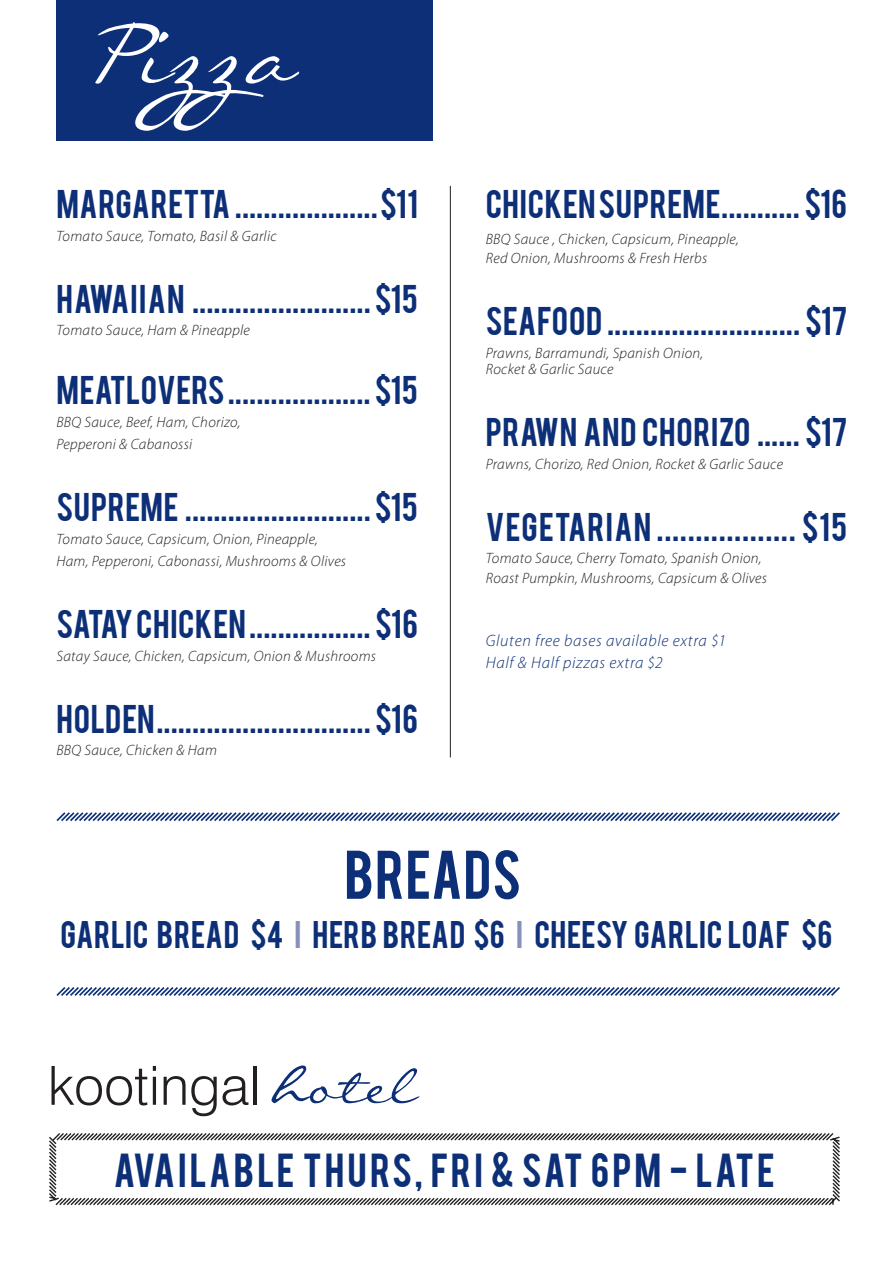
<style>
.page{position:relative;width:893px;height:1263px;background:#fff}
.page>*{position:absolute;margin:0;border:0;box-sizing:border-box;transform-origin:0 0}
.t1{font:118.2px "Callie Hand";letter-spacing:-.02em;color:#fff}
.t2{font:300 54px "Swiss 721 BT";color:#231f20}
.t3{font:54px "Bebas";letter-spacing:.02em;color:#0c2f77}
.t4{font:37.5px "Bebas";letter-spacing:.075em;color:#0c2f77}
.t5{font:31.5px "Bebas";letter-spacing:.02em;color:#0c2f77}
.t6{font:31.5px "Bebas";letter-spacing:.04em;color:#0c2f77}
.t7{font:31.5px "Bebas";color:#0c2f77}
.t8{font:30.3px "Bebas";letter-spacing:.02em;color:#0c2f77}
.t9{font:italic 300 16.5px/22.5px "Myriad Pro";letter-spacing:.04em;color:#0c2f77}
.t10{font:italic 300 15px/22.5px "Myriad Pro";letter-spacing:.02em;color:#231f20}
.s1{color:#888fb9}
.s2{font-family:"Callie Hand";font-weight:400;font-size:75.9px;color:#0c2f77}
</style>
<div class="page">
<div style="left:56px;top:0;width:376px;height:141px;background:#0c2f77"></div>
<svg style="left:56px;top:812px;width:784px;height:10px"></svg>
<svg style="left:56px;top:987px;width:784px;height:9px"></svg>
<svg style="left:49px;top:1133px;width:791px;height:73px"></svg>
<hr style="left:450px;top:186px;width:1px;height:571px;background:#231f20">
<h1 class="t1" style="left:82px;top:12px;width:217px">Pizza</h1>
<h3 class="t5" style="left:56px;top:181px;width:363px">MARGARETTA....................$11</h3>
<p class="t10" style="left:56px;top:225px;width:222px">Tomato Sauce, Tomato, Basil &amp; Garlic</p>
<h3 class="t6" style="left:56px;top:276px;width:363px">HAWAIIAN .........................$15</h3>
<p class="t10" style="left:56px;top:319px;width:195px">Tomato Sauce, Ham &amp; Pineapple</p>
<h3 class="t7" style="left:56px;top:367px;width:363px">MEATLOVERS....................$15</h3>
<p class="t10" style="left:56px;top:411px;width:185px">BBQ Sauce, Beef, Ham, Chorizo,<br>Pepperoni &amp; Cabanossi</p>
<h3 class="t5" style="left:56px;top:484px;width:363px">SUPREME ..........................$15</h3>
<p class="t10" style="left:56px;top:528px;width:291px">Tomato Sauce, Capsicum, Onion, Pineapple,<br>Ham, Pepperoni, Cabonassi, Mushrooms &amp; Olives</p>
<h3 class="t5" style="left:56px;top:601px;width:363px">SATAY CHICKEN................. $16</h3>
<p class="t10" style="left:56px;top:645px;width:321px">Satay Sauce, Chicken, Capsicum, Onion &amp; Mushrooms</p>
<h3 class="t5" style="left:56px;top:696px;width:363px">HOLDEN..............................$16</h3>
<p class="t10" style="left:56px;top:739px;width:162px">BBQ Sauce, Chicken &amp; Ham</p>
<h3 class="t5" style="left:486px;top:181px;width:363px">CHICKEN SUPREME........... $16</h3>
<p class="t10" style="left:486px;top:229px;width:255px;line-height:19.5px">BBQ Sauce , Chicken, Capsicum, Pineapple,<br>Red Onion, Mushrooms &amp; Fresh Herbs</p>
<h3 class="t5" style="left:486px;top:298px;width:363px">SEAFOOD ........................... $17</h3>
<p class="t10" style="left:486px;top:345px;width:219px;line-height:16.5px">Prawns, Barramundi, Spanish Onion,<br>Rocket &amp; Garlic Sauce</p>
<h3 class="t5" style="left:486px;top:409px;width:363px">PRAWN AND CHORIZO ...... $17</h3>
<p class="t10" style="left:486px;top:453px;width:299px">Prawns, Chorizo, Red Onion, Rocket &amp; Garlic Sauce</p>
<h3 class="t6" style="left:486px;top:504px;width:363px">VEGETARIAN .................. $15</h3>
<p class="t10" style="left:486px;top:549px;width:283px;line-height:19.5px">Tomato Sauce, Cherry Tomato, Spanish Onion,<br>Roast Pumpkin, Mushrooms, Capsicum &amp; Olives</p>
<p class="t9" style="left:486px;top:629px;width:242px">Gluten free bases available extra $1<br>Half &amp; Half pizzas extra $2</p>
<h2 class="t3" style="left:344px;top:835px;width:178px">BREADS</h2>
<h3 class="t8" style="left:60px;top:913px;width:774px">GARLIC BREAD $4 <span class="s1">I</span> HERB BREAD $6 <span class="s1">I</span> CHEESY GARLIC LOAF $6</h3>
<h2 class="t2" style="left:48px;top:1053px;width:373px">kootingal <span class="s2">hotel</span></h2>
<h3 class="t4" style="left:114px;top:1143px;width:662px">AVAILABLE THURS, FRI &amp; SAT 6PM - LATE</h3>
</div>
